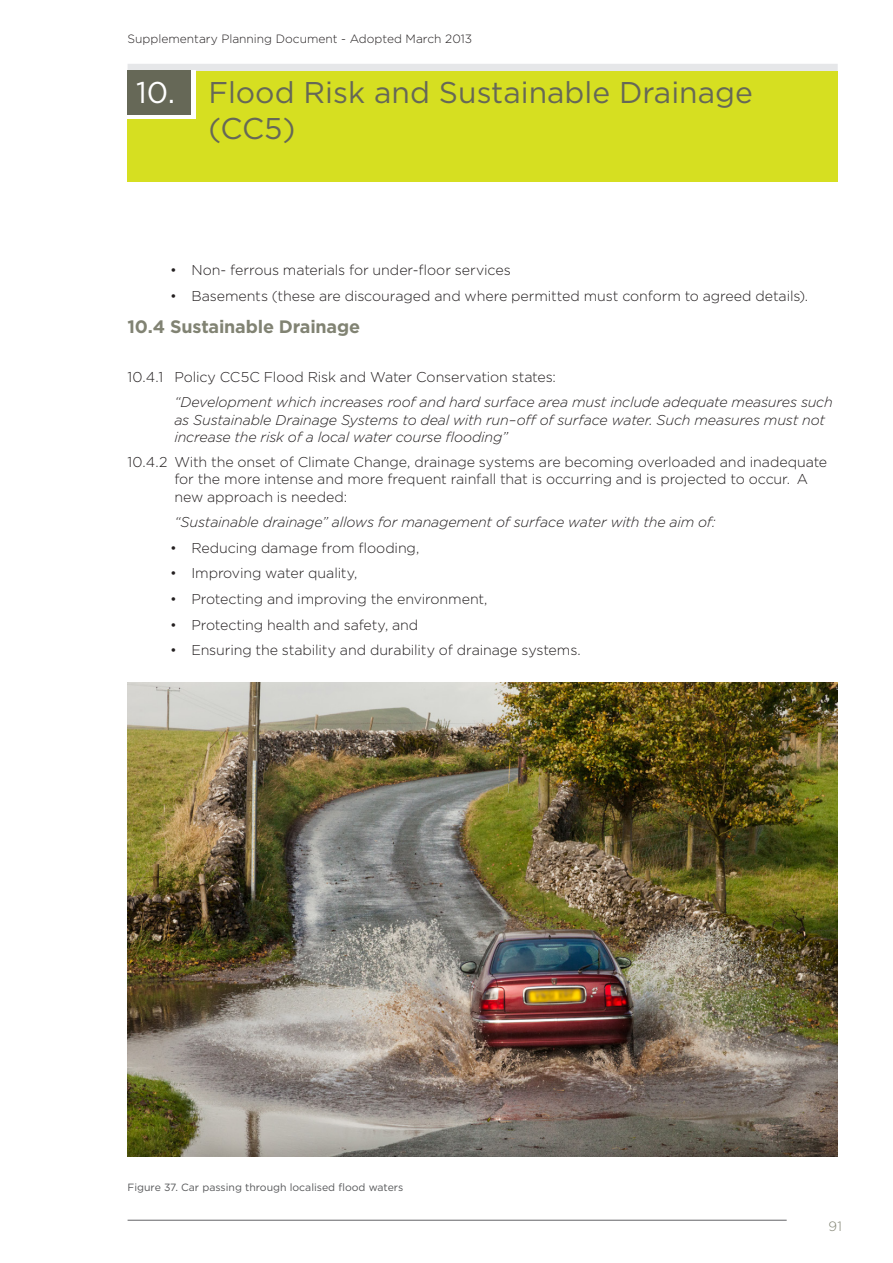
<style>
.page{position:relative;width:893px;height:1263px;background:#fff}
.page>*{position:absolute;margin:0;border:0;box-sizing:border-box;transform-origin:0 0}
.section_title{font:30px/36px "Gotham";color:#666857}
.sub_head{font:700 18px "Gotham";letter-spacing:-.01em;color:#818373}
.p_indent{font:300 14.25px/17.1px "Gotham";letter-spacing:-.005em;color:#231f20}
.p_indent_italic{font:italic 300 14.25px/17.1px "Gotham";letter-spacing:-.01em;color:#231f20}
.t1{font:300 13.5px "Gotham";color:#818373}
.t2{font:300 12px "Gotham";color:#231f20}
.t3{font:10.5px "Gotham";color:#57585a}
.s1{color:#fff}
</style>
<div class="page">
<img style="left:128px;top:683px;width:710px;height:473px">
<hr style="left:128px;top:1220px;width:659px;height:1px;background:#636366">
<div style="left:128px;top:64px;width:710px;height:7px;background:#e6e7e9"></div>
<div style="left:128px;top:71px;width:710px;height:111px;background:#d6df21"></div>
<div style="left:128px;top:70px;width:68px;height:49px;background:#fff"></div>
<div style="left:128px;top:70px;width:63px;height:45px;background:#666857"></div>
<p class="t2" style="left:128px;top:31px;width:346px">Supplementary Planning Document - Adopted March 2013</p>
<p class="section_title" style="left:208px;top:74px;width:546px;text-indent:-72px"><span class="s1">10.</span> Flood Risk and Sustainable Drainage (CC5)</p>
<p class="p_indent" style="left:170px;top:261px;width:342px">• Non- ferrous materials for under-floor services</p>
<p class="p_indent" style="left:170px;top:287px;width:640px">• Basements (these are discouraged and where permitted must conform to agreed details).</p>
<p class="sub_head" style="left:128px;top:315px;width:234px">10.4 Sustainable Drainage</p>
<p class="p_indent" style="left:128px;top:368px;width:430px">10.4.1 Policy CC5C Flood Risk and Water Conservation states:</p>
<p class="p_indent_italic" style="left:174px;top:393px;width:660px">“Development which increases roof and hard surface area must include adequate measures such as Sustainable Drainage Systems to deal with run–off of surface water. Such measures must not increase the risk of a local water course flooding”</p>
<p class="p_indent" style="left:174px;top:453px;width:654px;text-indent:-47px">10.4.2 With the onset of Climate Change, drainage systems are becoming overloaded and inadequate for the more intense and more frequent rainfall that is occurring and is projected to occur. A new approach is needed:</p>
<p class="p_indent_italic" style="left:174px;top:513px;width:543px">“Sustainable drainage” allows for management of surface water with the aim of:</p>
<p class="p_indent" style="left:170px;top:539px;width:251px">• Reducing damage from flooding,</p>
<p class="p_indent" style="left:170px;top:564px;width:189px">• Improving water quality,</p>
<p class="p_indent" style="left:170px;top:590px;width:319px">• Protecting and improving the environment,</p>
<p class="p_indent" style="left:170px;top:615px;width:250px">• Protecting health and safety, and</p>
<p class="p_indent" style="left:170px;top:641px;width:412px">• Ensuring the stability and durability of drainage systems.</p>
<p class="t3" style="left:128px;top:1180px;width:277px">Figure 37. Car passing through localised flood waters</p>
<p class="t1" style="left:829px;top:1218px;width:15px">91</p>
</div>
